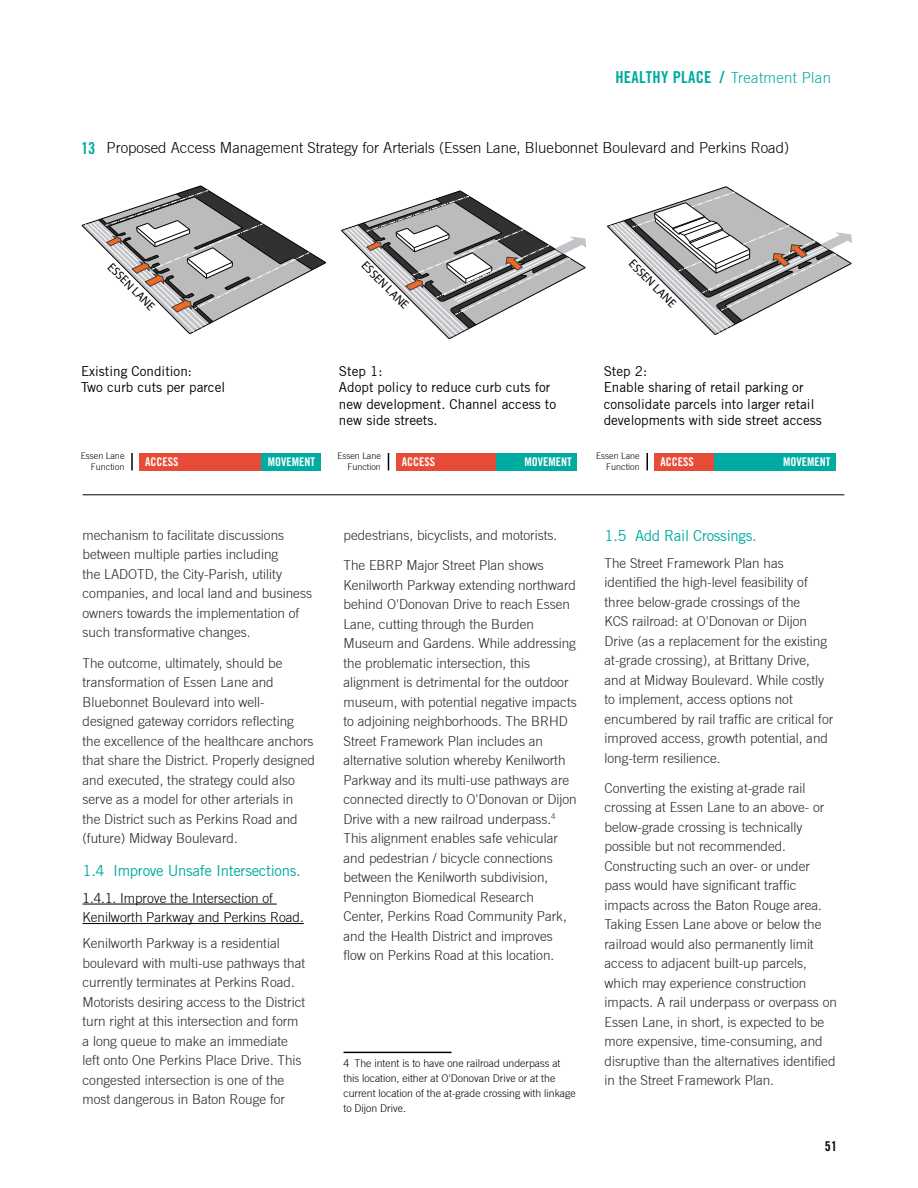
<style>
.page{position:relative;width:918px;height:1188px;background:#fff}
.page>*{position:absolute;margin:0;border:0;box-sizing:border-box;transform-origin:0 0}
.t1{font:16.5px "Trade Gothic LT Std Bd Cn 20";letter-spacing:.02em;color:#00aba1}
.t2{font:300 15px "Trade Gothic";color:#000}
.t3{font:15px "Trade Gothic";letter-spacing:-.02em;color:#00aba1}
.t4{font:300 13.5px/19.5px "Trade Gothic";color:#292829}
.t5{font:13.5px/16.5px "Trade Gothic";color:#000}
.t6{font:300 13.5px/19.5px "Trade Gothic";color:#000}
.t7{font:13.5px "Trade Gothic LT Std Bd Cn 20";color:#000}
.t8{font:12.15px "Myriad Pro";color:#000}
.t9{font:12px "Trade Gothic LT Std Bd Cn 20";color:#fff}
.t10{font:300 10.5px/15px "Trade Gothic";color:#000}
.t11{font:300 9px/10.5px "Trade Gothic";color:#000;text-align:right}
.s1{font-family:"Trade Gothic";font-weight:300;font-size:15px}
.s2{font-family:"Trade Gothic LT Std Bd Cn 20";font-weight:400;font-size:16.5px;color:#00aba1}
</style>
<div class="page">
<hr style="left:82px;top:904px;width:195px;height:1px;background:#000">
<hr style="left:82px;top:923px;width:222px;height:1px;background:#000">
<hr style="left:344px;top:1052px;width:108px;height:1px;background:#000">
<svg style="left:341px;top:190px;width:245px;height:150px"></svg>
<svg style="left:81px;top:185px;width:245px;height:149px"></svg>
<svg style="left:607px;top:186px;width:245px;height:149px"></svg>
<div style="left:140px;top:453px;width:121px;height:17px;background:#e74c38"></div>
<div style="left:396px;top:453px;width:122px;height:17px;background:#e74c38"></div>
<div style="left:655px;top:453px;width:121px;height:17px;background:#e74c38"></div>
<div style="left:261px;top:453px;width:60px;height:17px;background:#00aba1"></div>
<div style="left:496px;top:453px;width:82px;height:17px;background:#00aba1"></div>
<div style="left:715px;top:453px;width:121px;height:17px;background:#00aba1"></div>
<svg style="left:131px;top:453px;width:2px;height:17px"></svg>
<svg style="left:388px;top:453px;width:1px;height:17px"></svg>
<svg style="left:646px;top:453px;width:2px;height:17px"></svg>
<hr style="left:82px;top:494px;width:762px;height:1px;background:#000">
<p class="t1" style="left:615px;top:68px;width:217px">HEALTHY PLACE / <span class="s1">Treatment Plan</span></p>
<p class="t2" style="left:81px;top:139px;width:710px"><span class="s2">13</span> Proposed Access Management Strategy for Arterials (Essen Lane, Bluebonnet Boulevard and Perkins Road)</p>
<p class="t8" style="left:115px;top:260px;width:63px;rotate:45deg">ESSEN LANE</p>
<p class="t8" style="left:369px;top:258px;width:63px;rotate:45deg">ESSEN LANE</p>
<p class="t8" style="left:636px;top:256px;width:63px;rotate:45deg">ESSEN LANE</p>
<p class="t5" style="left:81px;top:363px;width:146px">Existing Condition:<br>Two curb cuts per parcel</p>
<p class="t5" style="left:339px;top:363px;width:219px">Step 1:<br>Adopt policy to reduce curb cuts for new development. Channel access to new side streets.</p>
<p class="t5" style="left:604px;top:363px;width:220px">Step 2:<br>Enable sharing of retail parking or consolidate parcels into larger retail developments with side street access</p>
<p class="t11" style="left:81px;top:451px;width:45px">Essen Lane<br>Function</p>
<p class="t11" style="left:337px;top:451px;width:45px">Essen Lane<br>Function</p>
<p class="t11" style="left:596px;top:451px;width:45px">Essen Lane<br>Function</p>
<p class="t9" style="left:145px;top:454px;width:35px">ACCESS</p>
<p class="t9" style="left:268px;top:454px;width:49px">MOVEMENT</p>
<p class="t9" style="left:402px;top:454px;width:35px">ACCESS</p>
<p class="t9" style="left:524px;top:454px;width:49px">MOVEMENT</p>
<p class="t9" style="left:661px;top:454px;width:35px">ACCESS</p>
<p class="t9" style="left:783px;top:454px;width:49px">MOVEMENT</p>
<p class="t4" style="left:82px;top:525px;width:231px">mechanism to facilitate discussions between multiple parties including<br>the LADOTD, the City-Parish, utility companies, and local land and business owners towards the implementation of such transformative changes.</p>
<p class="t4" style="left:82px;top:653px;width:234px">The outcome, ultimately, should be transformation of Essen Lane and Bluebonnet Boulevard into well&shy;designed gateway corridors reflecting the excellence of the healthcare anchors that share the District. Properly designed and executed, the strategy could also serve as a model for other arterials in<br>the District such as Perkins Road and (future) Midway Boulevard.</p>
<p class="t3" style="left:82px;top:862px;width:220px">1.4 Improve Unsafe Intersections.</p>
<p class="t6" style="left:82px;top:888px;width:223px">1.4.1. Improve the Intersection of<br>Kenilworth Parkway and Perkins Road.</p>
<p class="t4" style="left:82px;top:934px;width:224px">Kenilworth Parkway is a residential boulevard with multi-use pathways that currently terminates at Perkins Road.<br>Motorists desiring access to the District turn right at this intersection and form a long queue to make an immediate left onto One Perkins Place Drive. This congested intersection is one of the most dangerous in Baton Rouge for</p>
<p class="t8" style="left:115px;top:668px;width:63px;rotate:45deg">ESSEN LANE</p>
<p class="t4" style="left:343px;top:525px;width:215px">pedestrians, bicyclists, and motorists.</p>
<p class="t4" style="left:343px;top:555px;width:235px">The EBRP Major Street Plan shows Kenilworth Parkway extending northward behind O'Donovan Drive to reach Essen Lane, cutting through the Burden Museum and Gardens. While addressing the problematic intersection, this alignment is detrimental for the outdoor museum, with potential negative impacts to adjoining neighborhoods. The BRHD Street Framework Plan includes an alternative solution whereby Kenilworth Parkway and its multi-use pathways are connected directly to O'Donovan or Dijon Drive with a new railroad underpass.<sup>4<br></sup>This alignment enables safe vehicular and pedestrian / bicycle connections between the Kenilworth subdivision, Pennington Biomedical Research Center, Perkins Road Community Park, and the Health District and improves flow on Perkins Road at this location.</p>
<p class="t10" style="left:344px;top:1056px;width:234px">4 The intent is to have one railroad underpass at this location, either at O'Donovan Drive or at the current location of the at-grade crossing with linkage to Dijon Drive.</p>
<p class="t3" style="left:604px;top:527px;width:154px">1.5 Add Rail Crossings.</p>
<p class="t4" style="left:604px;top:553px;width:230px">The Street Framework Plan has identified the high-level feasibility of three below-grade crossings of the<br>KCS railroad: at O'Donovan or Dijon Drive (as a replacement for the existing at-grade crossing), at Brittany Drive, and at Midway Boulevard. While costly to implement, access options not encumbered by rail traffic are critical for improved access, growth potential, and long-term resilience.</p>
<p class="t4" style="left:604px;top:778px;width:234px">Converting the existing at-grade rail crossing at Essen Lane to an above- or below-grade crossing is technically possible but not recommended.<br>Constructing such an over- or under pass would have significant traffic impacts across the Baton Rouge area.<br>Taking Essen Lane above or below the railroad would also permanently limit access to adjacent built-up parcels, which may experience construction impacts. A rail underpass or overpass on Essen Lane, in short, is expected to be more expensive, time-consuming, and disruptive than the alternatives identified in the Street Framework Plan.</p>
<p class="t7" style="left:825px;top:1138px;width:14px">51</p>
</div>
